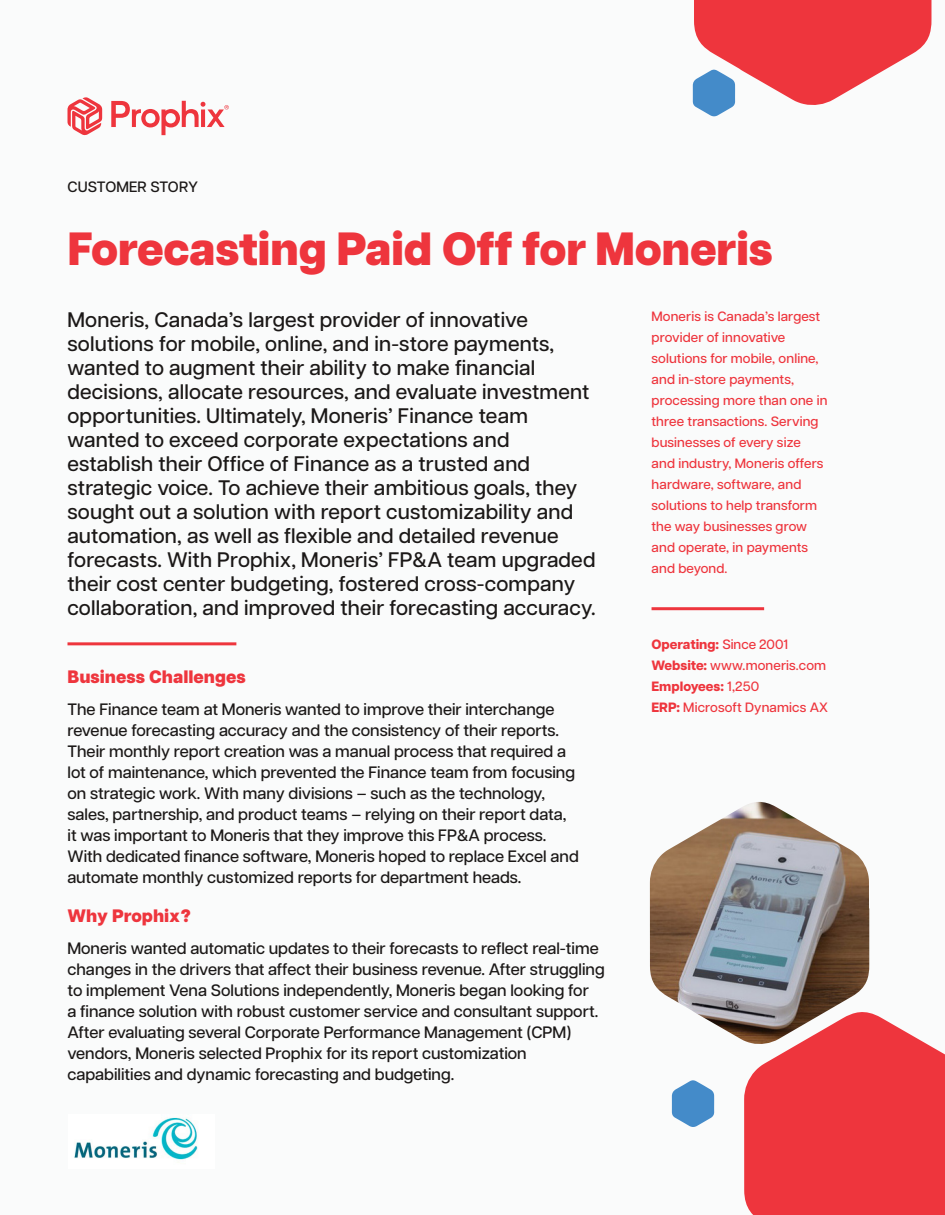
<style>
.page{position:relative;width:945px;height:1215px;background:#fafbfb}
.page>*{position:absolute;margin:0;border:0;box-sizing:border-box;transform-origin:0 0}
.t1{font:800 46.5px "Articulat CF";letter-spacing:-.01em;color:#ee353d}
.t2{font:500 21px/24px "Articulat CF";letter-spacing:.01em;color:#1b1817}
.t3{font:800 18px "Articulat CF";color:#ee353d}
.t4{font:500 16.5px/21px "Articulat CF";color:#1b1817}
.t5{font:500 15px "Articulat CF";letter-spacing:.01em;color:#1b1817}
.t6{font:500 13.5px/21px "Articulat CF";letter-spacing:.01em;color:#ee353d}
.t7{font:800 13.5px "Articulat CF";color:#ee353d}
.s1{font-weight:500}
.s2{font-weight:800}
</style>
<div class="page">
<img style="left:650px;top:802px;width:219px;height:239px">
<svg style="left:672px;top:1080px;width:42px;height:47px"></svg>
<svg style="left:744px;top:1008px;width:201px;height:207px"></svg>
<svg style="left:111px;top:101px;width:118px;height:34px"></svg>
<svg style="left:68px;top:97px;width:34px;height:38px"></svg>
<hr style="left:68px;top:642px;width:168px;height:3px;background:#ee353d">
<hr style="left:652px;top:607px;width:112px;height:3px;background:#ee353d">
<img style="left:74px;top:1117px;width:124px;height:43px">
<svg style="left:693px;top:0;width:238px;height:117px"></svg>
<p class="t5" style="left:68px;top:176px;width:132px">CUSTOMER STORY</p>
<p class="t1" style="left:68px;top:221px;width:707px">Forecasting Paid Off for Moneris</p>
<p class="t2" style="left:68px;top:307px;width:530px">Moneris, Canada’s largest provider of innovative solutions for mobile, online, and in-store payments, wanted to augment their ability to make financial decisions, allocate resources, and evaluate investment opportunities. Ultimately, Moneris’ Finance team wanted to exceed corporate expectations and establish their Office of Finance as a trusted and strategic voice. To achieve their ambitious goals, they sought out a solution with report customizability and automation, as well as flexible and detailed revenue forecasts. With Prophix, Moneris’ FP&amp;A team upgraded their cost center budgeting, fostered cross-company collaboration, and improved their forecasting accuracy.</p>
<p class="t6" style="left:652px;top:305px;width:177px">Moneris is Canada’s largest provider of innovative solutions for mobile, online, and in-store payments, processing more than one in three transactions. Serving businesses of every size and industry, Moneris offers hardware, software, and solutions to help transform the way businesses grow and operate, in payments and beyond.</p>
<p class="t3" style="left:68px;top:666px;width:180px">Business Challenges</p>
<p class="t4" style="left:68px;top:698px;width:513px">The Finance team at Moneris wanted to improve their interchange revenue forecasting accuracy and the consistency of their reports.<br>Their monthly report creation was a manual process that required a lot of maintenance, which prevented the Finance team from focusing on strategic work. With many divisions – such as the technology, sales, partnership, and product teams – relying on their report data, it was important to Moneris that they improve this FP&amp;A process.<br>With dedicated finance software, Moneris hoped to replace Excel and automate monthly customized reports for department heads.</p>
<p class="t3" style="left:68px;top:905px;width:125px">Why Prophix?</p>
<p class="t4" style="left:68px;top:937px;width:533px">Moneris wanted automatic updates to their forecasts to reflect real-time</p>
<p class="t4" style="left:68px;top:958px;width:539px">changes in the drivers that affect their business revenue. After struggling</p>
<p class="t4" style="left:68px;top:979px;width:523px">to implement Vena Solutions independently, Moneris began looking for</p>
<p class="t4" style="left:68px;top:1000px;width:532px">a finance solution with robust customer service and consultant support.</p>
<p class="t4" style="left:68px;top:1021px;width:505px">After evaluating several Corporate Performance Management (CPM)</p>
<p class="t4" style="left:68px;top:1042px;width:461px">vendors, Moneris selected Prophix for its report customization capabilities and dynamic forecasting and budgeting.</p>
<p class="t7" style="left:652px;top:636px;width:138px">Operating: <span class="s1">Since 2001</span></p>
<p class="t6" style="left:652px;top:654px;width:176px"><span class="s2">Website:</span> www.moneris.com</p>
<p class="t6" style="left:652px;top:675px;width:178px"><span class="s2">Employees:</span> 1,250<br><span class="s2">ERP:</span> Microsoft Dynamics AX</p>
</div>
